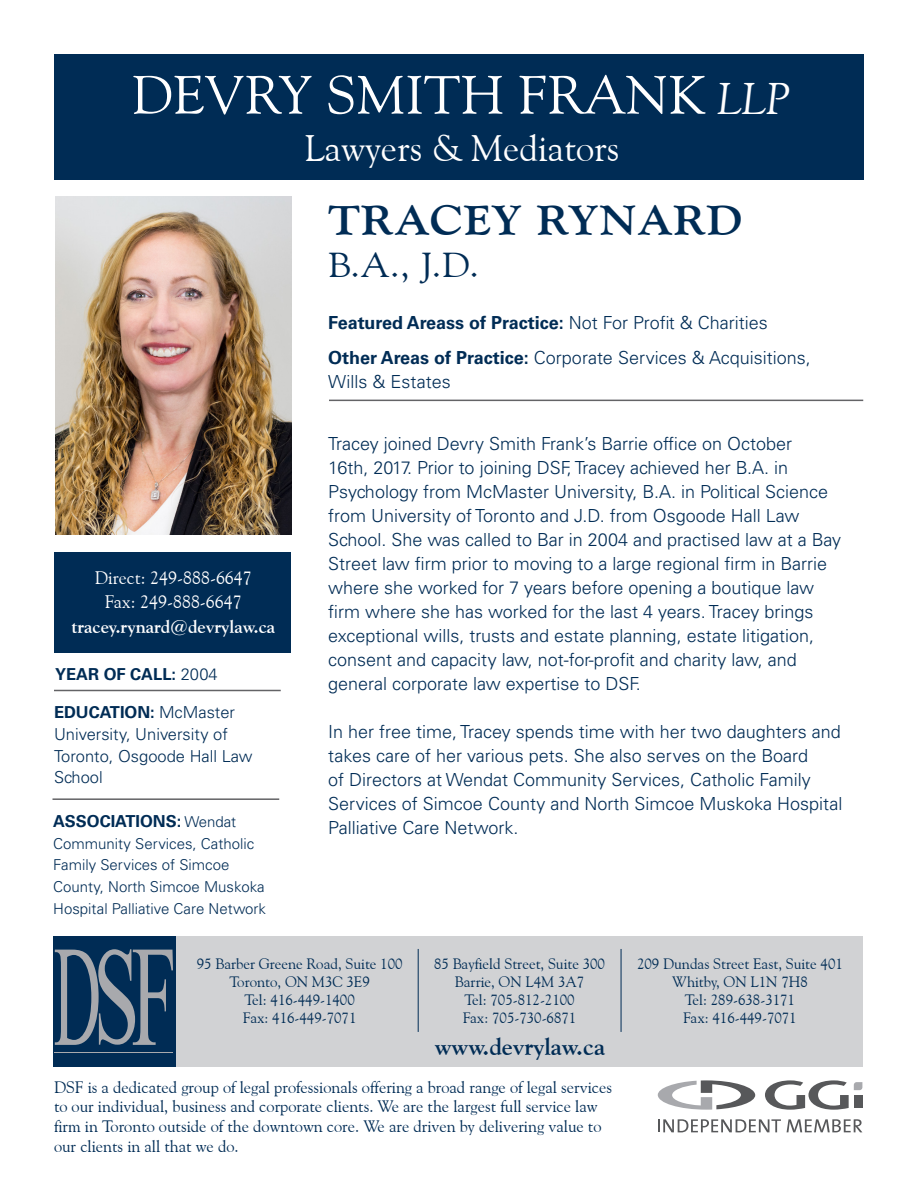
<style>
.page{position:relative;width:918px;height:1188px;background:#fff}
.page>*{position:absolute;margin:0;border:0;box-sizing:border-box;transform-origin:0 0}
.t1{font:54px "Goudy Old Style BT";color:#fff;scale:1.04 1}
.t2{font:700 42px "Goudy Old Style BT";letter-spacing:.02em;color:#002c55;scale:1.1 1}
.t3{font:36.75px "Goudy Old Style BT";color:#fff}
.t4{font:34.5px "Goudy Old Style BT";color:#002c55;scale:1.1 1}
.t5{font:700 24px "Goudy Old Style BT";color:#002c55}
.t6{font:18.15px "Goudy Old Style BT";color:#fff}
.t7{font:700 18.15px "Goudy Old Style BT";color:#fff}
.t8{font:300 18px/24px "Univers LT Std";color:#002c55}
.t9{font:700 18px "Univers LT Std";color:#002c55}
.t10{font:16.5px/19.8px "Goudy Old Style BT";color:#002c55}
.t11{font:300 16.5px/21.8px "Univers LT Std";color:#002c55}
.t12{font:700 16.5px "Univers LT Std";color:#002c55}
.t13{font:15px "Goudy Old Style BT";color:#002c55}
.t14{font:300 15px/21.8px "Univers LT Std";color:#002c55}
.s1{font-style:italic;font-size:44.1px}
.s2{font-weight:300}
.s3{font-weight:700}
.s4{font-weight:300;font-size:15px}
</style>
<div class="page">
<div style="left:54px;top:54px;width:810px;height:125px;background:#002c55"></div>
<div style="left:54px;top:553px;width:237px;height:100px;background:#002c55"></div>
<hr style="left:54px;top:690px;width:227px;height:1px;background:#636366">
<hr style="left:329px;top:400px;width:534px;height:1px;background:#636366">
<hr style="left:52px;top:798px;width:227px;height:2px;background:#636366">
<img style="left:55px;top:197px;width:237px;height:338px">
<svg style="left:765px;top:1080px;width:97px;height:30px"></svg>
<svg style="left:658px;top:1080px;width:97px;height:30px"></svg>
<svg style="left:658px;top:1119px;width:123px;height:13px"></svg>
<svg style="left:787px;top:1119px;width:75px;height:13px"></svg>
<div style="left:177px;top:936px;width:686px;height:131px;background:#d1d2d4"></div>
<div style="left:53px;top:936px;width:122px;height:131px;background:#002c55"></div>
<svg style="left:55px;top:949px;width:118px;height:96px"></svg>
<hr style="left:55px;top:1052px;width:118px;height:1px;background:#a8a9ad">
<hr style="left:418px;top:949px;width:1px;height:83px;background:#002c55">
<hr style="left:621px;top:949px;width:1px;height:83px;background:#002c55">
<p class="t1" style="left:131px;top:62px;width:635px">DEVRY SMITH FRANK <span class="s1">LLP</span></p>
<p class="t3" style="left:304px;top:125px;width:317px">Lawyers &amp; Mediators</p>
<p class="t2" style="left:328px;top:194px;width:378px">TRACEY RYNARD</p>
<p class="t4" style="left:328px;top:244px;width:138px">B.A., J.D.</p>
<p class="t6" style="left:95px;top:566px;width:158px">Direct: 249-888-6647</p>
<p class="t6" style="left:105px;top:591px;width:138px">Fax: 249-888-6647</p>
<p class="t7" style="left:71px;top:616px;width:205px">tracey.rynard@devrylaw.ca</p>
<p class="t12" style="left:55px;top:665px;width:164px">YEAR OF CALL: <span class="s2">2004</span></p>
<p class="t11" style="left:54px;top:702px;width:200px"><span class="s3">EDUCATION:</span> McMaster<br>University, University of<br>Toronto, Osgoode Hall Law<br>School</p>
<p class="t12" style="left:53px;top:811px;width:185px">ASSOCIATIONS: <span class="s4">Wendat</span></p>
<p class="t14" style="left:53px;top:832px;width:214px">Community Services, Catholic<br>Family Services of Simcoe<br>County, North Simcoe Muskoka<br>Hospital Palliative Care Network</p>
<p class="t9" style="left:328px;top:312px;width:441px">Featured Areass of Practice: <span class="s2">Not For Profit &amp; Charities</span></p>
<p class="t8" style="left:328px;top:345px;width:484px"><span class="s3">Other Areas of Practice:</span> Corporate Services &amp; Acquisitions,</p>
<p class="t8" style="left:328px;top:370px;width:124px">Wills &amp; Estates</p>
<p class="t8" style="left:328px;top:432px;width:514px">Tracey joined Devry Smith Frank’s Barrie office on October<br>16th, 2017. Prior to joining DSF, Tracey achieved her B.A. in Psychology from McMaster University, B.A. in Political Science from University of Toronto and J.D. from Osgoode Hall Law School. She was called to Bar in 2004 and practised law at a Bay Street law firm prior to moving to a large regional firm in Barrie where she worked for 7 years before opening a boutique law firm where she has worked for the last 4 years. Tracey brings exceptional wills, trusts and estate planning, estate litigation, consent and capacity law, not-for-profit and charity law, and general corporate law expertise to DSF.</p>
<p class="t8" style="left:328px;top:720px;width:516px">In her free time, Tracey spends time with her two daughters and takes care of her various pets. She also serves on the Board<br>of Directors at Wendat Community Services, Catholic Family Services of Simcoe County and North Simcoe Muskoka Hospital Palliative Care Network.</p>
<p class="t13" style="left:197px;top:955px;width:207px">95 Barber Greene Road, Suite 100</p>
<p class="t13" style="left:230px;top:973px;width:142px">Toronto, ON M3C 3E9</p>
<p class="t13" style="left:245px;top:991px;width:112px">Tel: 416-449-1400</p>
<p class="t13" style="left:243px;top:1009px;width:115px">Fax: 416-449-7071</p>
<p class="t13" style="left:434px;top:955px;width:172px">85 Bayfield Street, Suite 300</p>
<p class="t13" style="left:455px;top:973px;width:131px">Barrie, ON L4M 3A7</p>
<p class="t13" style="left:465px;top:991px;width:112px">Tel: 705-812-2100</p>
<p class="t13" style="left:463px;top:1009px;width:115px">Fax: 705-730-6871</p>
<p class="t5" style="left:435px;top:1032px;width:172px">www.devrylaw.ca</p>
<p class="t10" style="left:54px;top:1077px;width:560px">DSF is a dedicated group of legal professionals offering a broad range of legal services to our individual, business and corporate clients. We are the largest full service law firm in Toronto outside of the downtown core. We are driven by delivering value to our clients in all that we do.</p>
<p class="t13" style="left:637px;top:955px;width:207px">209 Dundas Street East, Suite 401</p>
<p class="t13" style="left:672px;top:973px;width:137px">Whitby, ON L1N 7H8</p>
<p class="t13" style="left:685px;top:991px;width:112px">Tel: 289-638-3171</p>
<p class="t13" style="left:683px;top:1009px;width:115px">Fax: 416-449-7071</p>
</div>
